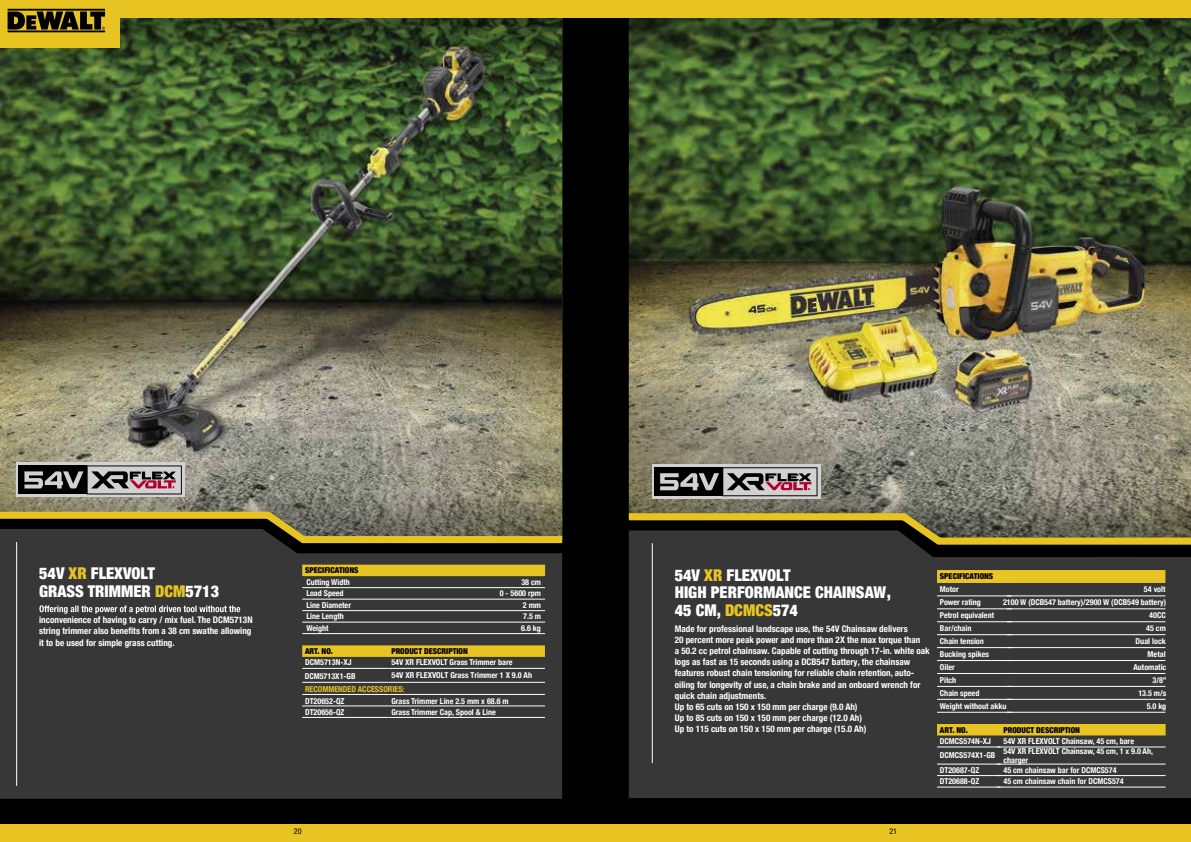
<style>
.page{position:relative;width:1191px;height:842px;background:#fff}
.page>*{position:absolute;margin:0;border:0;box-sizing:border-box;transform-origin:0 0}
.t1{font:900 condensed 16.2px/17.7px "Helvetica Neue";color:#fff}
.t2{font:700 condensed 9.1px/11.1px "Helvetica Neue";color:#fff}
.t3{font:700 condensed 8.1px/12.9px "Helvetica Neue";color:#fff}
.t4{font:900 condensed 8.1px "Helvetica Neue";color:#000}
.t5{font:700 condensed 8.1px "Helvetica Neue";color:#e8c422}
.t6{font:condensed 8px "Helvetica Neue Condensed";color:#000}
.s1{color:#e8c422}
.s2{color:#e8c424}
</style>
<div class="page">
<div style="left:595px;top:17px;width:596px;height:808px;background:#000"></div>
<div style="left:595px;top:825px;width:596px;height:17px;background:#e8c422"></div>
<img style="left:629px;top:69px;width:562px;height:398px">
<div style="left:629px;top:551px;width:562px;height:247px;background:#373737"></div>
<hr style="left:652px;top:543px;width:1px;height:220px;background:#fff">
<div style="left:937px;top:724px;width:228px;height:11px;background:#e8c422"></div>
<hr style="left:937px;top:747px;width:63px;height:1px;background:#fff">
<hr style="left:996px;top:747px;width:169px;height:1px;background:#fff">
<hr style="left:937px;top:764px;width:63px;height:1px;background:#fff">
<hr style="left:996px;top:764px;width:169px;height:1px;background:#fff">
<hr style="left:937px;top:775px;width:63px;height:1px;background:#fff">
<hr style="left:996px;top:775px;width:169px;height:1px;background:#fff">
<hr style="left:937px;top:787px;width:63px;height:1px;background:#fff">
<hr style="left:996px;top:787px;width:169px;height:1px;background:#fff">
<div style="left:937px;top:570px;width:228px;height:13px;background:#e8c424"></div>
<hr style="left:937px;top:596px;width:74px;height:1px;background:#fff">
<hr style="left:1007px;top:596px;width:158px;height:1px;background:#fff">
<hr style="left:937px;top:608px;width:74px;height:1px;background:#fff">
<hr style="left:937px;top:621px;width:74px;height:1px;background:#fff">
<hr style="left:937px;top:634px;width:74px;height:1px;background:#fff">
<hr style="left:937px;top:647px;width:74px;height:1px;background:#fff">
<hr style="left:937px;top:660px;width:74px;height:1px;background:#fff">
<hr style="left:937px;top:673px;width:74px;height:1px;background:#fff">
<hr style="left:937px;top:686px;width:74px;height:1px;background:#fff">
<hr style="left:937px;top:699px;width:74px;height:1px;background:#fff">
<hr style="left:937px;top:712px;width:74px;height:1px;background:#fff">
<hr style="left:1007px;top:608px;width:158px;height:1px;background:#fff">
<hr style="left:1007px;top:621px;width:158px;height:1px;background:#fff">
<hr style="left:1007px;top:634px;width:158px;height:1px;background:#fff">
<hr style="left:1007px;top:647px;width:158px;height:1px;background:#fff">
<hr style="left:1007px;top:660px;width:158px;height:1px;background:#fff">
<hr style="left:1007px;top:673px;width:158px;height:1px;background:#fff">
<hr style="left:1007px;top:686px;width:158px;height:1px;background:#fff">
<hr style="left:1007px;top:699px;width:158px;height:1px;background:#fff">
<hr style="left:1007px;top:712px;width:158px;height:1px;background:#fff">
<div style="left:652px;top:464px;width:168px;height:35px;background:#d1d1d1"></div>
<svg style="left:628px;top:467px;width:563px;height:84px;background:#6c6852"></svg>
<svg style="left:629px;top:17px;width:562px;height:52px;background:#374d24"></svg>
<div style="left:595px;top:0;width:596px;height:17px;background:#e8c422"></div>
<div style="left:0;top:17px;width:595px;height:807px;background:#000"></div>
<div style="left:0;top:825px;width:595px;height:17px;background:#e8c422"></div>
<img style="left:0;top:69px;width:562px;height:396px">
<div style="left:0;top:549px;width:562px;height:250px;background:#373737"></div>
<svg style="left:39px;top:605px;width:201px;height:9px;background:#767676"></svg>
<hr style="left:16px;top:542px;width:1px;height:244px;background:#fff">
<svg style="left:302px;top:645px;width:243px;height:12px;background:#e0bd22"></svg>
<hr style="left:302px;top:668px;width:86px;height:1px;background:#fff">
<hr style="left:388px;top:668px;width:157px;height:1px;background:#fff">
<hr style="left:302px;top:694px;width:86px;height:1px;background:#fff">
<hr style="left:388px;top:694px;width:157px;height:1px;background:#fff">
<hr style="left:302px;top:706px;width:86px;height:1px;background:#fff">
<hr style="left:388px;top:706px;width:157px;height:1px;background:#fff">
<hr style="left:302px;top:717px;width:86px;height:1px;background:#fff">
<hr style="left:388px;top:717px;width:157px;height:1px;background:#fff">
<div style="left:302px;top:565px;width:243px;height:11px;background:#e8c422"></div>
<hr style="left:302px;top:587px;width:144px;height:1px;background:#fff">
<hr style="left:446px;top:587px;width:99px;height:1px;background:#fff">
<hr style="left:302px;top:599px;width:144px;height:1px;background:#fff">
<hr style="left:446px;top:599px;width:99px;height:1px;background:#fff">
<hr style="left:302px;top:610px;width:144px;height:1px;background:#fff">
<hr style="left:446px;top:610px;width:99px;height:1px;background:#fff">
<hr style="left:302px;top:622px;width:144px;height:1px;background:#fff">
<hr style="left:446px;top:622px;width:99px;height:1px;background:#fff">
<hr style="left:302px;top:633px;width:144px;height:1px;background:#fff">
<hr style="left:446px;top:633px;width:99px;height:1px;background:#fff">
<div style="left:16px;top:463px;width:169px;height:34px;background:#d1d1d1"></div>
<svg style="left:0;top:465px;width:563px;height:84px;background:#736e57"></svg>
<svg style="left:0;top:17px;width:562px;height:52px;background:#384d24"></svg>
<div style="left:0;top:0;width:120px;height:47px;background:#e8c422"></div>
<div style="left:0;top:0;width:595px;height:17px;background:#e8c422"></div>
<svg style="left:7px;top:8px;width:99px;height:25px"></svg>
<svg style="left:8px;top:9px;width:97px;height:23px"></svg>
<hr style="left:302px;top:682px;width:86px;height:1px;background:#fff">
<hr style="left:388px;top:682px;width:157px;height:1px;background:#fff">
<h1 class="t1" style="left:39px;top:564px;width:181px;line-height:17.2px">54V <span class="s1">XR</span> FLEXVOLT<br>GRASS TRIMMER <span class="s1">DCM</span>5713</h1>
<p class="t2" style="left:39px;top:614px;width:215px;text-align:justify">inconvenience of having to carry / mix fuel. The DCM5713N string trimmer also benefits from a 38 cm swathe allowing it to be used for simple grass cutting.</p>
<p class="t4" style="left:305px;top:564px;width:55px">SPECIFICATIONS</p>
<p class="t3" style="left:306px;top:575px;width:45px">Cutting Width</p>
<p class="t3" style="left:521px;top:575px;width:21px">38 cm</p>
<p class="t3" style="left:306px;top:586px;width:39px">Load Speed</p>
<p class="t3" style="left:500px;top:586px;width:43px">0 - 5600 rpm</p>
<p class="t3" style="left:306px;top:598px;width:46px">Line Diameter</p>
<p class="t3" style="left:523px;top:598px;width:20px">2 mm</p>
<p class="t3" style="left:306px;top:609px;width:39px">Line Length</p>
<p class="t3" style="left:523px;top:609px;width:19px">7.5 m</p>
<p class="t3" style="left:306px;top:621px;width:24px">Weight</p>
<p class="t3" style="left:521px;top:621px;width:21px">6.6 kg</p>
<p class="t4" style="left:305px;top:644px;width:29px">ART. NO.</p>
<p class="t4" style="left:391px;top:644px;width:78px">PRODUCT DESCRIPTION</p>
<p class="t3" style="left:305px;top:655px;width:48px">DCM5713N-XJ</p>
<p class="t3" style="left:391px;top:655px;width:123px">54V XR FLEXVOLT Grass Trimmer bare</p>
<p class="t5" style="left:305px;top:682px;width:101px">RECOMMENDED ACCESSORIES:</p>
<p class="t3" style="left:305px;top:694px;width:41px">DT20652-QZ</p>
<p class="t3" style="left:391px;top:694px;width:119px">Grass Trimmer Line 2.5 mm x 68.6 m</p>
<p class="t3" style="left:305px;top:705px;width:41px">DT20656-QZ</p>
<p class="t3" style="left:391px;top:705px;width:106px">Grass Trimmer Cap, Spool &amp; Line</p>
<p class="t3" style="left:305px;top:669px;width:52px">DCM5713X1-GB</p>
<p class="t3" style="left:391px;top:668px;width:142px">54V XR FLEXVOLT Grass Trimmer 1 X 9.0 Ah</p>
<h1 class="t1" style="left:675px;top:565px;width:218px">54V <span class="s2">XR</span> FLEXVOLT<br>HIGH PERFORMANCE CHAINSAW,<br>45 CM, <span class="s2">DCMCS</span>574</h1>
<p class="t2" style="left:675px;top:622px;width:256px">Made for professional landscape use, the 54V Chainsaw delivers<br>20 percent more peak power and more than 2X the max torque than<br>a 50.2 cc petrol chainsaw. Capable of cutting through 17-in. white oak logs as fast as 15 seconds using a DCB547 battery, the chainsaw features robust chain tensioning for reliable chain retention, auto&shy;oiling for longevity of use, a chain brake and an onboard wrench for quick chain adjustments.<br>Up to 65 cuts on 150 x 150 mm per charge (9.0 Ah)<br>Up to 85 cuts on 150 x 150 mm per charge (12.0 Ah)<br>Up to 115 cuts on 150 x 150 mm per charge (15.0 Ah)</p>
<p class="t4" style="left:940px;top:570px;width:55px">SPECIFICATIONS</p>
<p class="t3" style="left:940px;top:582px;width:43px">Motor<br>Power rating</p>
<p class="t3" style="left:1144px;top:582px;width:23px">54 volt</p>
<p class="t3" style="left:1135px;top:608px;width:32px;text-align:right">40CC<br>45 cm<br>Dual lock</p>
<p class="t3" style="left:1133px;top:660px;width:35px;text-align:right">Automatic<br>3/8”<br>13.5 m/s<br>5.0 kg</p>
<p class="t3" style="left:1003px;top:595px;width:165px">2100 W (DCB547 battery)/2900 W (DCB549 battery)</p>
<p class="t3" style="left:940px;top:608px;width:56px">Petrol equivalent<br>Bar/chain<br>Chain tension<br>Bucking spikes</p>
<p class="t3" style="left:1147px;top:647px;width:20px">Metal</p>
<p class="t3" style="left:940px;top:660px;width:68px">Oiler<br>Pitch<br>Chain speed<br>Weight without akku</p>
<p class="t4" style="left:940px;top:723px;width:29px">ART. NO.</p>
<p class="t4" style="left:1003px;top:723px;width:78px">PRODUCT DESCRIPTION</p>
<p class="t3" style="left:940px;top:734px;width:53px">DCMCS574N-XJ</p>
<p class="t3" style="left:1003px;top:734px;width:132px">54V XR FLEXVOLT Chainsaw, 45 cm, bare</p>
<p class="t3" style="left:940px;top:748px;width:57px">DCMCS574X1-GB</p>
<p class="t3" style="left:1003px;top:746px;width:151px;line-height:8.6px">54V XR FLEXVOLT Chainsaw, 45 cm, 1 x 9.0 Ah, charger</p>
<p class="t3" style="left:940px;top:763px;width:41px">DT20687-QZ</p>
<p class="t3" style="left:1003px;top:763px;width:115px">45 cm chainsaw bar for DCMCS574</p>
<p class="t3" style="left:940px;top:774px;width:41px">DT20688-QZ</p>
<p class="t3" style="left:1003px;top:774px;width:122px">45 cm chainsaw chain for DCMCS574</p>
<p class="t6" style="left:294px;top:827px;width:9px">20</p>
<p class="t6" style="left:889px;top:827px;width:9px">21</p>
</div>
